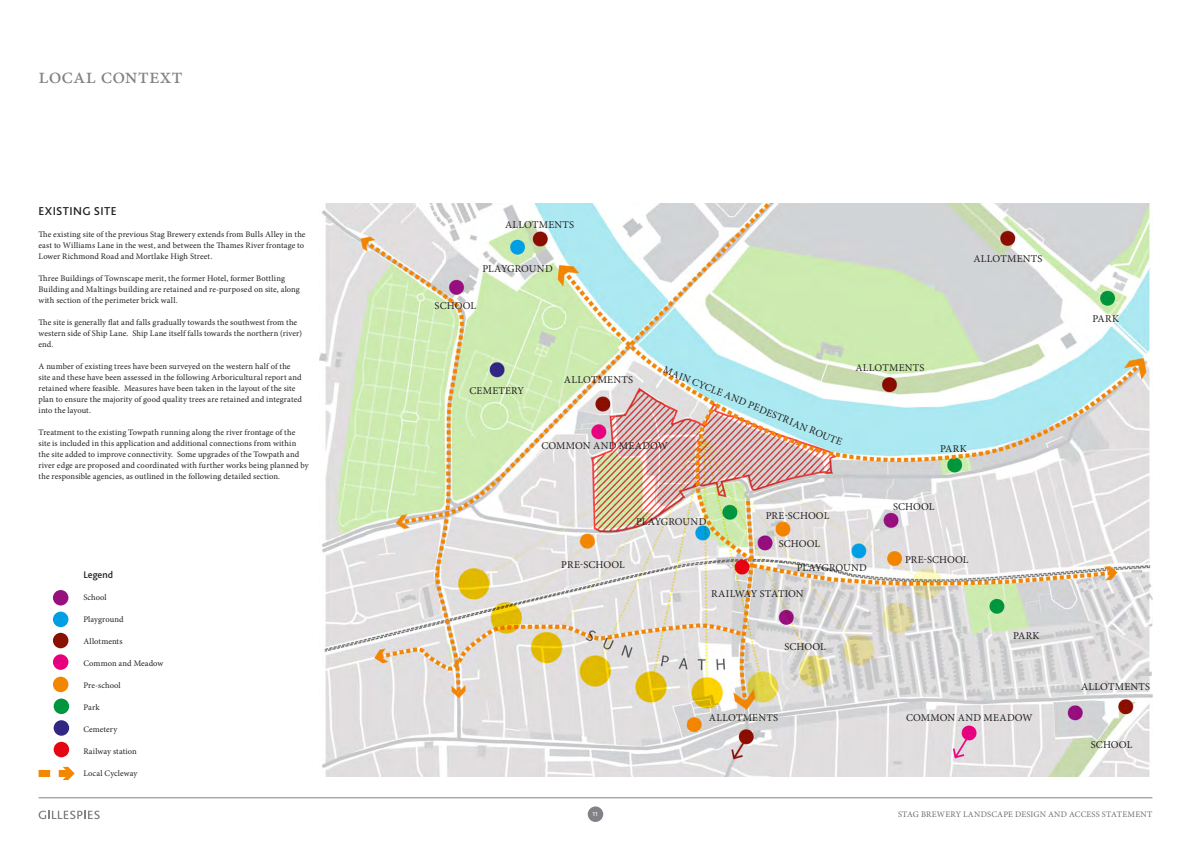
<style>
.page{position:relative;width:1191px;height:842px;background:#fff}
.page>*{position:absolute;margin:0;border:0;box-sizing:border-box;transform-origin:0 0}
.Sub_Header{font:22px "Minion Pro";color:#808285}
.t1{font:500 12px "Bliss 2";color:#231f20}
.t2{font:10.4px "Minion Pro";color:#231f20}
.Body_Copy_Italic{font:500 10px "Bliss 2";color:#231f20}
.Body_Copy{font:8.5px/11px "Minion Pro";letter-spacing:.015em;color:#231f20}
.t3{font:8.5px "Minion Pro";letter-spacing:.02em;color:#6c6d70}
.t4{font:500 6px "Bliss 2";color:#fff}
</style>
<div class="page">
<div style="left:588px;top:806px;width:15px;height:16px;background:#808285;border-radius:50%"></div>
<svg style="left:39px;top:811px;width:61px;height:8px"></svg>
<hr style="left:39px;top:798px;width:1113px;height:1px;background:#808285">
<img style="left:320px;top:204px;width:832px;height:572px">
<svg style="left:39px;top:767px;width:36px;height:13px"></svg>
<div style="left:53px;top:590px;width:15px;height:15px;background:#96117e;border-radius:50%"></div>
<div style="left:53px;top:612px;width:15px;height:15px;background:#009fe3;border-radius:50%"></div>
<div style="left:53px;top:633px;width:15px;height:15px;background:#8a1001;border-radius:50%"></div>
<div style="left:53px;top:654px;width:15px;height:16px;background:#e6007e;border-radius:50%"></div>
<div style="left:53px;top:677px;width:15px;height:15px;background:#f18700;border-radius:50%"></div>
<div style="left:54px;top:698px;width:15px;height:16px;background:#00963f;border-radius:50%"></div>
<div style="left:54px;top:720px;width:15px;height:16px;background:#322783;border-radius:50%"></div>
<div style="left:54px;top:742px;width:15px;height:15px;background:#e40613;border-radius:50%"></div>
<p class="Sub_Header" style="left:39px;top:61px;width:146px">LOCAL CONTEXT</p>
<p class="t1" style="left:39px;top:203px;width:80px">EXISTING SITE</p>
<p class="Body_Copy" style="left:39px;top:228px;width:268px">The existing site of the previous Stag Brewery extends from Bulls Alley in the east to Williams Lane in the west, and between the Thames River frontage to<br>Lower Richmond Road and Mortlake High Street.</p>
<p class="Body_Copy" style="left:39px;top:272px;width:263px">Three Buildings of Townscape merit, the former Hotel, former Bottling<br>Building and Maltings building are retained and re-purposed on site, along with section of the perimeter brick wall.</p>
<p class="Body_Copy" style="left:39px;top:316px;width:265px">The site is generally flat and falls gradually towards the southwest from the western side of Ship Lane. Ship Lane itself falls towards the northern (river) end.</p>
<p class="Body_Copy" style="left:39px;top:360px;width:265px">A number of existing trees have been surveyed on the western half of the site and these have been assessed in the following Arboricultural report and retained where feasible. Measures have been taken in the layout of the site plan to ensure the majority of good quality trees are retained and integrated into the layout.</p>
<p class="Body_Copy" style="left:39px;top:426px;width:272px">Treatment to the existing Towpath running along the river frontage of the site is included in this application and additional connections from within the site added to improve connectivity. Some upgrades of the Towpath and river edge are proposed and coordinated with further works being planned by the responsible agencies, as outlined in the following detailed section.</p>
<p class="Body_Copy_Italic" style="left:83px;top:568px;width:31px">Legend</p>
<p class="Body_Copy" style="left:83px;top:591px;width:25px">School</p>
<p class="Body_Copy" style="left:83px;top:613px;width:42px">Playground</p>
<p class="Body_Copy" style="left:83px;top:635px;width:41px">Allotments</p>
<p class="Body_Copy" style="left:83px;top:657px;width:81px">Common and Meadow</p>
<p class="Body_Copy" style="left:83px;top:679px;width:39px">Pre-school</p>
<p class="Body_Copy" style="left:83px;top:701px;width:18px">Park</p>
<p class="Body_Copy" style="left:83px;top:723px;width:36px">Cemetery</p>
<p class="Body_Copy" style="left:83px;top:745px;width:55px">Railway station</p>
<p class="Body_Copy" style="left:83px;top:767px;width:56px">Local Cycleway</p>
<p class="t2" style="left:505px;top:217px;width:71px">ALLOTMENTS</p>
<p class="t2" style="left:482px;top:261px;width:72px">PLAYGROUND</p>
<p class="t2" style="left:434px;top:299px;width:43px">SCHOOL</p>
<p class="t2" style="left:973px;top:252px;width:71px">ALLOTMENTS</p>
<p class="t2" style="left:469px;top:384px;width:56px">CEMETERY</p>
<p class="t2" style="left:666px;top:363px;width:193px;rotate:22deg">MAIN CYCLE AND PEDESTRIAN ROUTE</p>
<p class="t2" style="left:564px;top:372px;width:71px">ALLOTMENTS</p>
<p class="t2" style="left:541px;top:439px;width:128px">COMMON AND MEADOW</p>
<p class="t2" style="left:855px;top:361px;width:71px">ALLOTMENTS</p>
<p class="t2" style="left:940px;top:442px;width:28px">PARK</p>
<p class="t2" style="left:636px;top:515px;width:72px">PLAYGROUND</p>
<p class="t2" style="left:766px;top:509px;width:65px">PRE-SCHOOL</p>
<p class="t2" style="left:778px;top:536px;width:43px">SCHOOL</p>
<p class="t2" style="left:893px;top:500px;width:43px">SCHOOL</p>
<p class="t2" style="left:561px;top:558px;width:65px">PRE-SCHOOL</p>
<p class="t2" style="left:796px;top:560px;width:72px">PLAYGROUND</p>
<p class="t2" style="left:711px;top:586px;width:94px">RAILWAY STATION</p>
<p class="t2" style="left:784px;top:640px;width:43px">SCHOOL</p>
<p class="t2" style="left:709px;top:711px;width:71px">ALLOTMENTS</p>
<p class="t2" style="left:905px;top:552px;width:65px">PRE-SCHOOL</p>
<p class="t2" style="left:1013px;top:628px;width:28px">PARK</p>
<p class="t2" style="left:906px;top:711px;width:128px">COMMON AND MEADOW</p>
<p class="t2" style="left:1092px;top:312px;width:28px">PARK</p>
<p class="t2" style="left:1081px;top:679px;width:71px">ALLOTMENTS</p>
<p class="t2" style="left:1090px;top:738px;width:43px">SCHOOL</p>
<p class="t4" style="left:592px;top:810px;width:7px">11</p>
<p class="t3" style="left:898px;top:808px;width:256px">STAG BREWERY LANDSCAPE DESIGN AND ACCESS STATEMENT</p>
</div>
